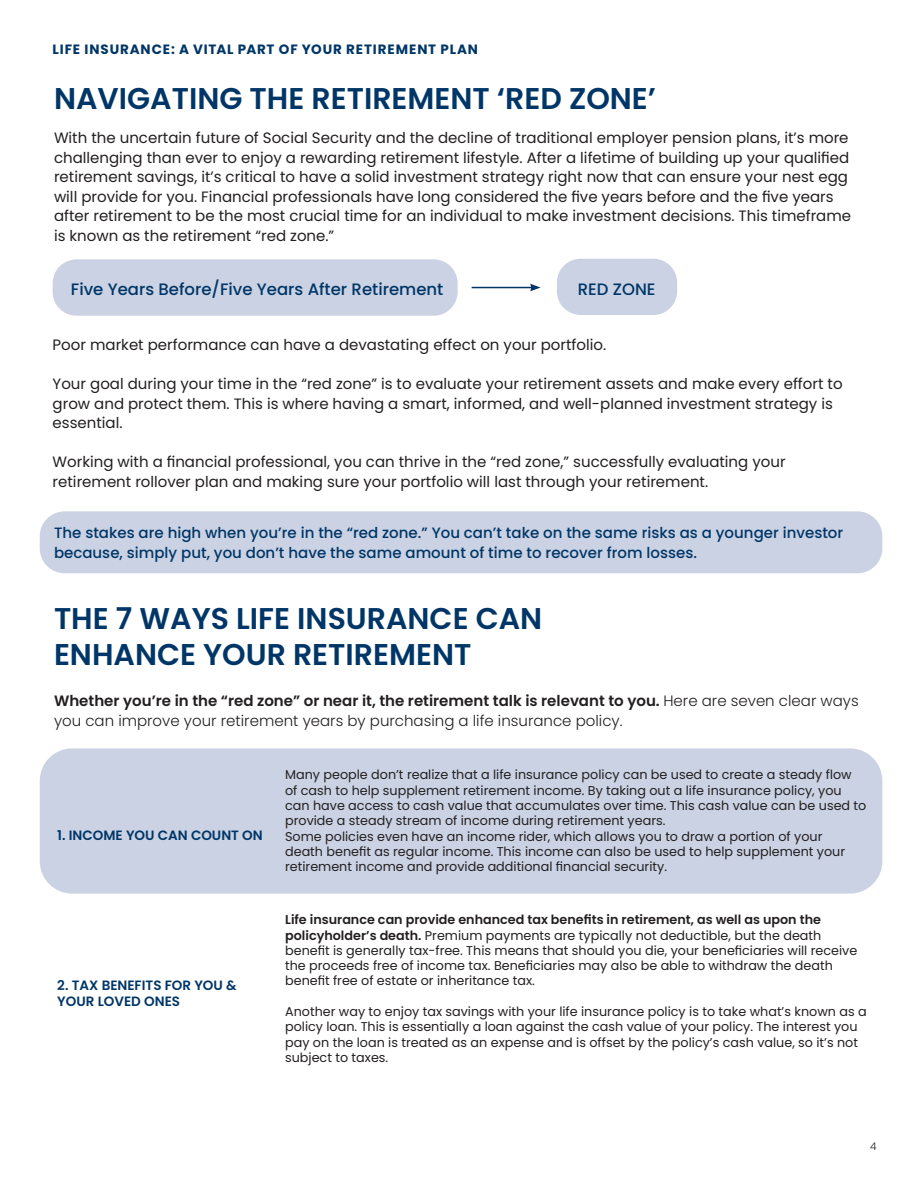
<style>
.page{position:relative;width:918px;height:1188px;background:#fff}
.page>*{position:absolute;margin:0;border:0;box-sizing:border-box;transform-origin:0 0}
.t1{font:600 30px "Poppins";color:#003667}
.t2{font:500 16.5px "Poppins";color:#003667}
.t3{font:15px/19.5px "Poppins";color:#231f20}
.t4{font:300 15px/19.5px "Poppins";color:#231f20}
.t5{font:500 15px/19.5px "Poppins";color:#003667}
.t6{font:600 13.5px/16.2px "Poppins";color:#003667}
.t7{font:700 13.5px "Poppins";letter-spacing:.06em;color:#003667}
.t8{font:12.75px/15.3px "Poppins";color:#231f20}
.t9{font:300 10.5px "Poppins";color:#231f20}
.s1{font-weight:600}
</style>
<div class="page">
<div style="left:40px;top:511px;width:842px;height:62px;background:#cad2e3;border-radius:25px"></div>
<div style="left:53px;top:259px;width:405px;height:57px;background:#cad2e3;border-radius:24px"></div>
<div style="left:557px;top:259px;width:120px;height:56px;background:#cad2e3;border-radius:24px"></div>
<hr style="left:472px;top:287px;width:60px;height:1px;background:#003667">
<svg style="left:530px;top:284px;width:11px;height:7px"></svg>
<div style="left:40px;top:748px;width:842px;height:146px;background:#cad2e3;border-radius:32px"></div>
<p class="t7" style="left:53px;top:41px;width:427px">LIFE INSURANCE: A VITAL PART OF YOUR RETIREMENT PLAN</p>
<p class="t1" style="left:54px;top:81px;width:604px">NAVIGATING THE RETIREMENT ‘RED ZONE’</p>
<p class="t3" style="left:54px;top:128px;width:799px">With the uncertain future of Social Security and the decline of traditional employer pension plans, it’s more challenging than ever to enjoy a rewarding retirement lifestyle. After a lifetime of building up your qualified retirement savings, it’s critical to have a solid investment strategy right now that can ensure your nest egg will provide for you. Financial professionals have long considered the five years before and the five years after retirement to be the most crucial time for an individual to make investment decisions. This timeframe is known as the retirement “red zone.”</p>
<p class="t2" style="left:71px;top:280px;width:374px">Five Years Before/Five Years After Retirement</p>
<p class="t2" style="left:578px;top:280px;width:79px">RED ZONE</p>
<p class="t3" style="left:53px;top:335px;width:555px">Poor market performance can have a devastating effect on your portfolio.</p>
<p class="t3" style="left:53px;top:374px;width:791px">Your goal during your time in the “red zone” is to evaluate your retirement assets and make every effort to grow and protect them. This is where having a smart, informed, and well-planned investment strategy is essential.</p>
<p class="t3" style="left:53px;top:452px;width:735px">Working with a financial professional, you can thrive in the “red zone,” successfully evaluating your retirement rollover plan and making sure your portfolio will last through your retirement.</p>
<p class="t5" style="left:54px;top:523px;width:791px">The stakes are high when you’re in the “red zone.” You can’t take on the same risks as a younger investor because, simply put, you don’t have the same amount of time to recover from losses.</p>
<p class="t1" style="left:54px;top:601px;width:490px">THE 7 WAYS LIFE INSURANCE CAN</p>
<p class="t1" style="left:54px;top:637px;width:419px">ENHANCE YOUR RETIREMENT</p>
<p class="t4" style="left:54px;top:691px;width:806px"><span class="s1">Whether you’re in the “red zone” or near it, the retirement talk is relevant to you.</span> Here are seven clear ways you can improve your retirement years by purchasing a life insurance policy.</p>
<p class="t6" style="left:57px;top:827px;width:207px">1. INCOME YOU CAN COUNT ON</p>
<p class="t6" style="left:57px;top:977px;width:181px">2. TAX BENEFITS FOR YOU &amp;<br>YOUR LOVED ONES</p>
<p class="t8" style="left:285px;top:767px;width:583px">Many people don’t realize that a life insurance policy can be used to create a steady flow of cash to help supplement retirement income. By taking out a life insurance policy, you can have access to cash value that accumulates over time. This cash value can be used to provide a steady stream of income during retirement years.</p>
<p class="t8" style="left:285px;top:829px;width:562px">Some policies even have an income rider, which allows you to draw a portion of your death benefit as regular income. This income can also be used to help supplement your retirement income and provide additional financial security.</p>
<p class="t8" style="left:285px;top:912px;width:574px"><span class="s1">Life insurance can provide enhanced tax benefits in retirement, as well as upon the policyholder’s death.</span> Premium payments are typically not deductible, but the death benefit is generally tax-free. This means that should you die, your beneficiaries will receive the proceeds free of income tax. Beneficiaries may also be able to withdraw the death benefit free of estate or inheritance tax.</p>
<p class="t8" style="left:285px;top:1004px;width:583px">Another way to enjoy tax savings with your life insurance policy is to take what’s known as a policy loan. This is essentially a loan against the cash value of your policy. The interest you pay on the loan is treated as an expense and is offset by the policy’s cash value, so it’s not subject to taxes.</p>
<p class="t9" style="left:870px;top:1140px;width:8px">4</p>
</div>
